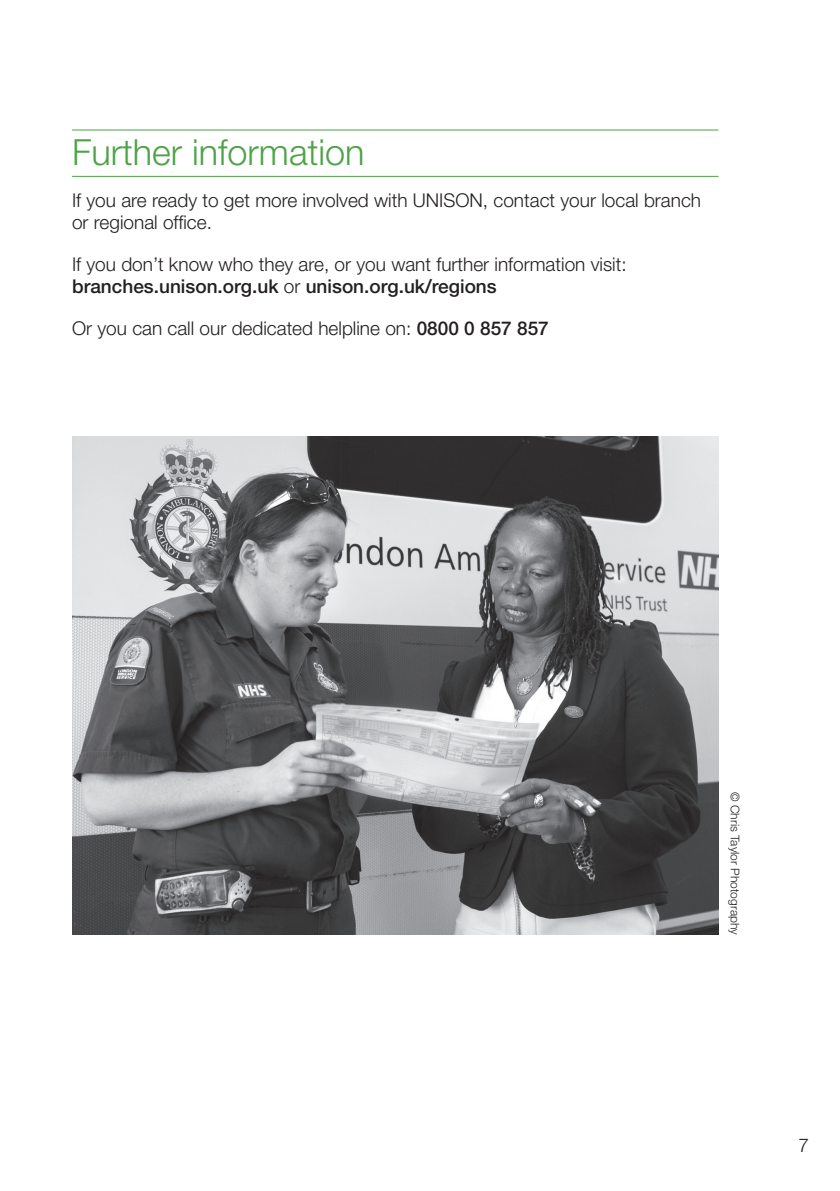
<style>
.page{position:relative;width:840px;height:1191px;background:#fff}
.page>*{position:absolute;margin:0;border:0;box-sizing:border-box;transform-origin:0 0}
.t1{font:300 36px "Helvetica Neue";color:#4ca346}
.t2{font:300 19px/22px "Helvetica Neue";color:#231f20}
.t3{font:300 12px "Helvetica Neue";color:#231f20}
.s1{font-weight:500}
</style>
<div class="page">
<hr style="left:0;top:0;width:1px;height:1191px;background:#d8e6d0">
<hr style="left:72px;top:129px;width:646px;height:1px;background:#4ca346">
<hr style="left:72px;top:176px;width:646px;height:1px;background:#4ca346">
<img style="left:72px;top:437px;width:646px;height:497px">
<h1 class="t1" style="left:72px;top:130px;width:294px">Further information</h1>
<p class="t2" style="left:72px;top:188px;width:630px">If you are ready to get more involved with UNISON, contact your local branch or regional office.</p>
<p class="t2" style="left:72px;top:252px;width:555px">If you don’t know who they are, or you want further information visit: <span class="s1">branches.unison.org.uk</span> or <span class="s1">unison.org.uk/regions</span></p>
<p class="t2" style="left:72px;top:316px;width:478px">Or you can call our dedicated helpline on: <span class="s1">0800 0 857 857</span></p>
<p class="t3" style="left:742px;top:792px;width:144px;rotate:90deg">© Chris Taylor Photography</p>
<p class="t2" style="left:798px;top:1134px;width:12px">7</p>
</div>
